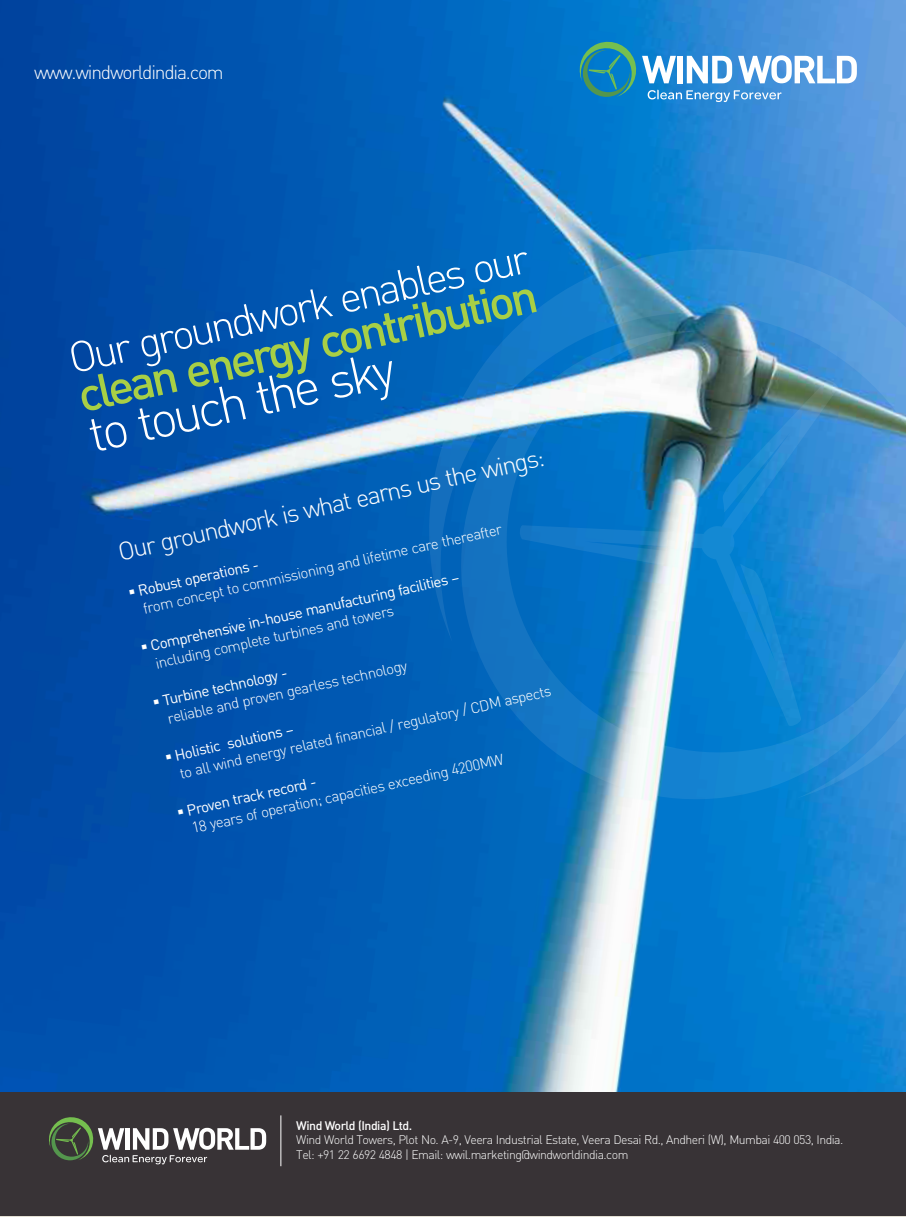
<style>
.page{position:relative;width:906px;height:1217px;background:#fff}
.page>*{position:absolute;margin:0;border:0;box-sizing:border-box;transform-origin:0 0}
.t1{font:300 51.6px "DIN Pro";color:#fff}
.t2{font:500 47.4px "DIN Pro";color:#a8cf45}
.t3{font:300 42.6px "DIN Pro";color:#fff}
.t4{font:300 25.2px "DIN Pro";color:#fff}
.t5{font:300 19.2px "DIN Pro";letter-spacing:-.065em;color:#fff}
.t6{font:300 15.15px/19.4px "DIN Pro";color:#fff}
.t7{font:15.15px/18px "DIN Pro";color:#fff}
.t8{font:300 12.3px/14.2px "DIN Pro";letter-spacing:-.045em;color:#fff}
.t9{font:500 12.3px "DIN Pro";letter-spacing:-.04em;color:#fff}
.s1{font-weight:400}
.s2{font-weight:300}
</style>
<div class="page">
<img style="left:0;top:0;width:906px;height:1091px">
<svg style="left:392px;top:213px;width:514px;height:589px;background:#3086c8"></svg>
<svg style="left:576px;top:38px;width:281px;height:64px"></svg>
<div style="left:0;top:1091px;width:906px;height:124px;background:#383336"></div>
<svg style="left:49px;top:1117px;width:217px;height:47px"></svg>
<hr style="left:280px;top:1115px;width:1px;height:50px;background:#fff">
<p class="t5" style="left:34px;top:60px;width:191px">www.windworldindia.com</p>
<h3 class="t3" style="left:64px;top:335px;width:471px;rotate:-13deg">Our groundwork enables our</h3>
<h2 class="t2" style="left:72px;top:368px;width:471px;rotate:-13deg">clean energy contribution</h2>
<h1 class="t1" style="left:82px;top:404px;width:314px;rotate:-13deg">to touch the sky</h1>
<h3 class="t4" style="left:115px;top:537px;width:437px;rotate:-13deg">Our groundwork is what earns us the wings:</h3>
<p class="t6" style="left:137px;top:581px;width:369px;text-indent:-11px;rotate:-13deg">▪<span class="s1">Robust operations -<br></span>from concept to commissioning and lifetime care thereafter</p>
<p class="t7" style="left:149px;top:637px;width:316px;text-indent:-11px;rotate:-13deg">▪Comprehensive in-house manufacturing facilities – <span class="s2">including complete turbines and towers</span></p>
<p class="t6" style="left:161px;top:691px;width:247px;line-height:18.9px;text-indent:-11px;rotate:-13deg">▪<span class="s1">Turbine technology -<br></span>reliable and proven gearless technology</p>
<p class="t6" style="left:174px;top:745px;width:381px;text-indent:-11px;rotate:-13deg">▪<span class="s1">Holistic solutions –<br></span>to all wind energy related financial / regulatory / CDM aspects</p>
<p class="t6" style="left:186px;top:800px;width:321px;text-indent:-11px;rotate:-13deg">▪<span class="s1">Proven track record -<br></span>18 years of operation; capacities exceeding 4200MW</p>
<p class="t9" style="left:296px;top:1117px;width:117px">Wind World (India) Ltd.</p>
<p class="t8" style="left:296px;top:1132px;width:548px">Wind World Towers, Plot No. A-9, Veera Industrial Estate, Veera Desai Rd., Andheri (W), Mumbai 400 053, India.<br>Tel: +91 22 6692 4848 | Email: wwil.marketing@windworldindia.com</p>
</div>
